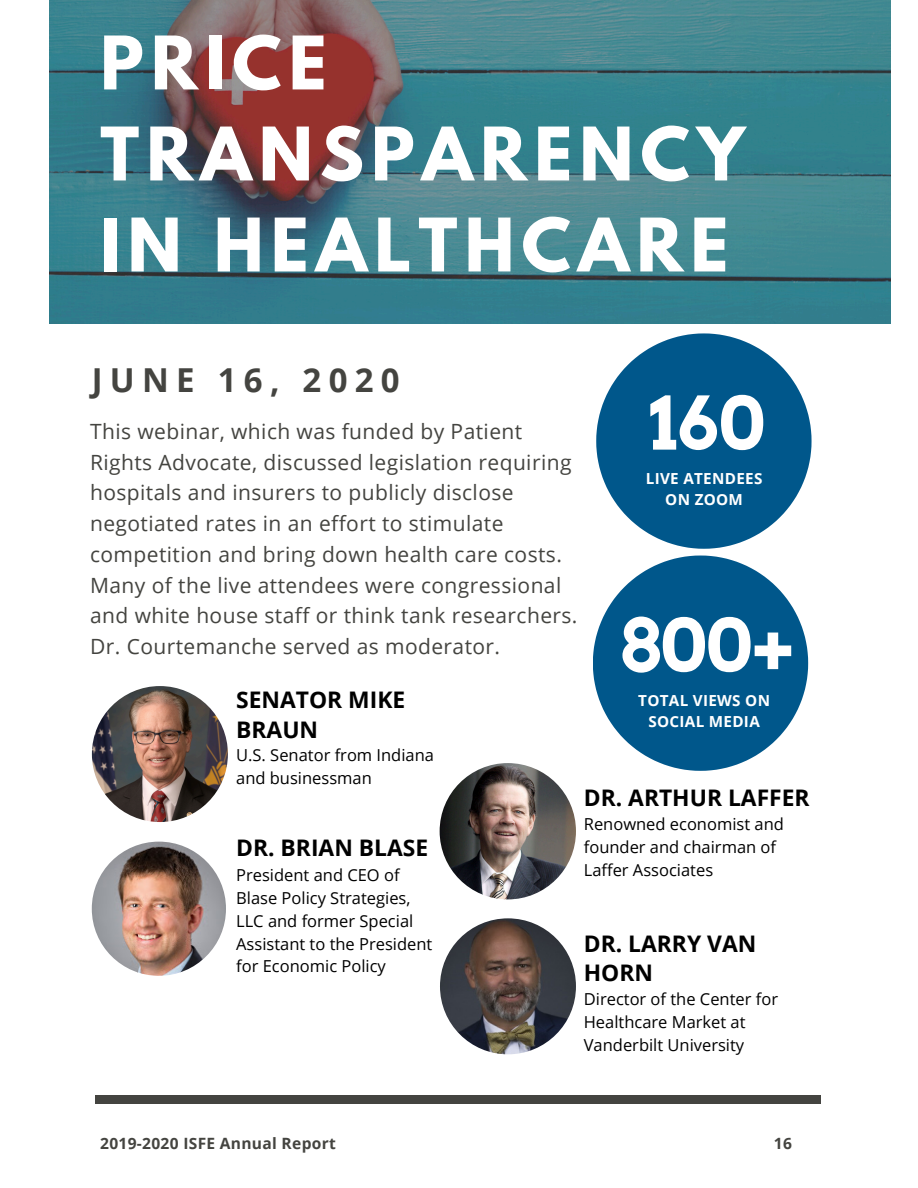
<style>
.page{position:relative;width:918px;height:1188px;background:#fff}
.page>*{position:absolute;margin:0;border:0;box-sizing:border-box;transform-origin:0 0}
.t1{font:700 73.2px "Arvo";letter-spacing:-.01em;color:#fff}
.t2{font:700 65.4px/91.1px "League Spartan";letter-spacing:.11em;color:#fff}
.t3{font:700 33px "Open Sans";letter-spacing:.22em;color:#444440}
.t4{font:700 22.8px/29.4px "Open Sans";color:#000}
.t5{font:21px/30.8px "Open Sans";letter-spacing:.02em;color:#444440}
.t6{font:16.5px/22.8px "Open Sans";color:#000}
.t7{font:700 15.6px "Open Sans";letter-spacing:.02em;color:#444440}
.t8{font:700 15.3px/20.7px "Open Sans";letter-spacing:.02em;color:#fff;text-align:center}
</style>
<div class="page">
<img style="left:49px;top:0;width:842px;height:324px">
<div style="left:96px;top:1095px;width:725px;height:8px;background:#444440"></div>
<svg style="left:596px;top:333px;width:216px;height:216px;fill:#00578b"></svg>
<img style="left:440px;top:763px;width:136px;height:136px;border-radius:50%">
<img style="left:440px;top:918px;width:136px;height:136px;border-radius:50%">
<img style="left:92px;top:686px;width:136px;height:136px;border-radius:50%">
<img style="left:92px;top:842px;width:134px;height:134px;border-radius:50%">
<svg style="left:593px;top:556px;width:215px;height:215px;fill:#00578b"></svg>
<h4 class="t2" style="left:100px;top:26px;width:646px">PRICE<br>TRANSPARENCY<br>IN HEALTHCARE</h4>
<p class="t3" style="left:92px;top:357px;width:309px">JUNE 16, 2020</p>
<h6 class="t5" style="left:90px;top:416px;width:489px">This webinar, which was funded by Patient Rights Advocate, discussed legislation requiring hospitals and insurers to publicly disclose negotiated rates in an effort to stimulate competition and bring down health care costs.<br>Many of the live attendees were congressional and white house staff or think tank researchers.<br>Dr. Courtemanche served as moderator.</h6>
<p class="t4" style="left:236px;top:685px;width:171px">SENATOR MIKE<br>BRAUN</p>
<p class="t6" style="left:236px;top:744px;width:199px">U.S. Senator from Indiana and businessman</p>
<p class="t1" style="left:649px;top:379px;width:117px">160</p>
<h1 class="t8" style="left:646px;top:468px;width:118px">LIVE ATENDEES<br>ON ZOOM</h1>
<h1 class="t1" style="left:618px;top:601px;width:178px">800+</h1>
<p class="t8" style="left:638px;top:690px;width:133px">TOTAL VIEWS ON<br>SOCIAL MEDIA</p>
<h3 class="t4" style="left:236px;top:833px;width:193px">DR. BRIAN BLASE</h3>
<p class="t6" style="left:236px;top:863px;width:198px">President and CEO of<br>Blase Policy Strategies,<br>LLC and former Special<br>Assistant to the President for Economic Policy</p>
<p class="t7" style="left:100px;top:1133px;width:237px">2019-2020 ISFE Annual Report</p>
<h3 class="t4" style="left:584px;top:782px;width:227px">DR. ARTHUR LAFFER</h3>
<p class="t6" style="left:584px;top:812px;width:202px">Renowned economist and founder and chairman of<br>Laffer Associates</p>
<p class="t4" style="left:584px;top:928px;width:174px">DR. LARRY VAN<br>HORN</p>
<p class="t6" style="left:584px;top:987px;width:196px">Director of the Center for<br>Healthcare Market at<br>Vanderbilt University</p>
<p class="t7" style="left:774px;top:1133px;width:20px">16</p>
</div>
